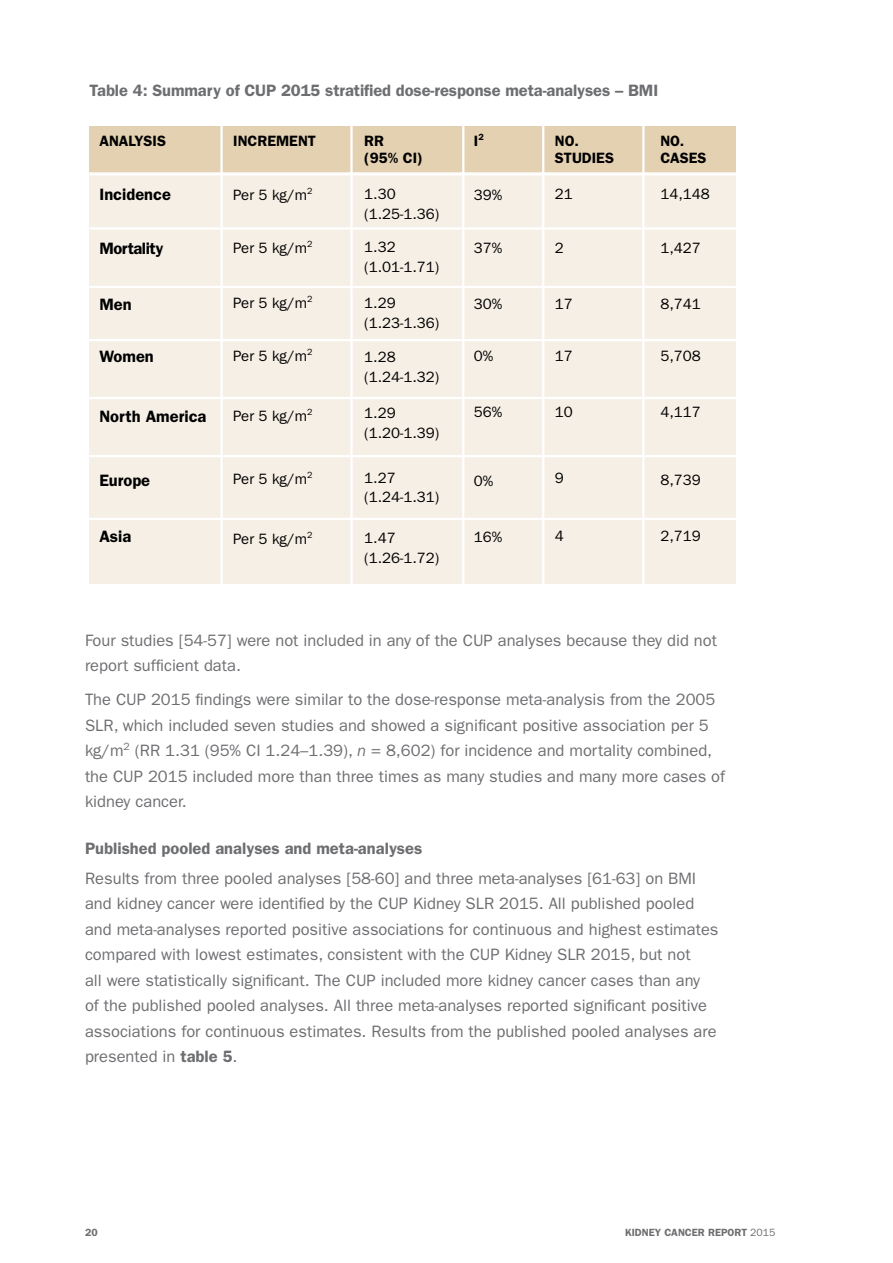
<style>
.page{position:relative;width:893px;height:1263px;background:#fff}
.page>*{position:absolute;margin:0;border:0;box-sizing:border-box;transform-origin:0 0}
.t1{font:16.5px/25.5px "ITC Franklin Gothic Std";color:#6d6e71}
.t2{font:600 16.5px "ITC Franklin Gothic Std";letter-spacing:-.005em;color:#6d6e71}
.t3{font:600 16.5px "ITC Franklin Gothic Std";color:#000}
.t4{font:600 16.5px "ITC Franklin Gothic Std";letter-spacing:-.03em;color:#000}
.t5{font:15px/19.5px "ITC Franklin Gothic Std";color:#000}
.t6{font:600 15px/16.5px "ITC Franklin Gothic Std";color:#000}
.t7{font:600 10.5px "ITC Franklin Gothic Std";color:#6d6e71}
.s1{font-style:italic}
.s2{font-weight:600}
.s3{font-weight:400}
</style>
<div class="page">
<div style="left:89px;top:169px;width:647px;height:415px;background:#f5efe5"></div>
<div style="left:89px;top:127px;width:647px;height:45px;background:#e3d1b1"></div>
<hr style="left:89px;top:173px;width:647px;height:2px;background:#fff">
<hr style="left:89px;top:227px;width:647px;height:3px;background:#fff">
<hr style="left:89px;top:286px;width:647px;height:2px;background:#fff">
<hr style="left:220px;top:124px;width:3px;height:471px;background:#fff">
<hr style="left:350px;top:124px;width:3px;height:480px;background:#fff">
<hr style="left:462px;top:124px;width:2px;height:472px;background:#fff">
<hr style="left:542px;top:124px;width:2px;height:473px;background:#fff">
<hr style="left:642px;top:124px;width:2px;height:480px;background:#fff">
<hr style="left:70px;top:339px;width:673px;height:2px;background:#fff">
<hr style="left:47px;top:397px;width:702px;height:2px;background:#fff">
<hr style="left:70px;top:455px;width:673px;height:2px;background:#fff">
<hr style="left:73px;top:518px;width:673px;height:2px;background:#fff">
<p class="t2" style="left:89px;top:81px;width:570px">Table 4: Summary of CUP 2015 stratified dose-response meta-analyses – BMI</p>
<p class="t6" style="left:99px;top:133px;width:68px">ANALYSIS</p>
<p class="t6" style="left:233px;top:133px;width:84px">INCREMENT</p>
<p class="t3" style="left:99px;top:184px;width:73px">Incidence</p>
<p class="t4" style="left:99px;top:238px;width:65px">Mortality</p>
<p class="t5" style="left:233px;top:185px;width:81px">Per 5 kg/m<sup>2</sup></p>
<p class="t5" style="left:233px;top:238px;width:81px">Per 5 kg/m<sup>2</sup></p>
<p class="t3" style="left:99px;top:294px;width:34px">Men</p>
<p class="t3" style="left:99px;top:346px;width:56px">Women</p>
<p class="t5" style="left:233px;top:293px;width:81px">Per 5 kg/m<sup>2</sup></p>
<p class="t5" style="left:233px;top:346px;width:81px">Per 5 kg/m<sup>2</sup></p>
<p class="t3" style="left:99px;top:406px;width:109px">North America</p>
<p class="t5" style="left:233px;top:406px;width:81px">Per 5 kg/m<sup>2</sup></p>
<p class="t3" style="left:99px;top:471px;width:52px">Europe</p>
<p class="t5" style="left:233px;top:470px;width:81px">Per 5 kg/m<sup>2</sup></p>
<p class="t3" style="left:99px;top:527px;width:34px">Asia</p>
<p class="t5" style="left:233px;top:529px;width:81px">Per 5 kg/m<sup>2</sup></p>
<p class="t6" style="left:364px;top:133px;width:60px">RR<br>(95% CI)</p>
<p class="t5" style="left:364px;top:185px;width:77px">1.30 (1.25-1.36)</p>
<p class="t5" style="left:364px;top:238px;width:77px">1.32 (1.01-1.71)</p>
<p class="t5" style="left:364px;top:294px;width:77px">1.29 (1.23-1.36)</p>
<p class="t5" style="left:364px;top:348px;width:77px">1.28 (1.24-1.32)</p>
<p class="t5" style="left:364px;top:404px;width:77px">1.29 (1.20-1.39)</p>
<p class="t5" style="left:364px;top:468px;width:77px">1.27 (1.24-1.31)</p>
<p class="t5" style="left:364px;top:528px;width:77px">1.47 (1.26-1.72)</p>
<p class="t6" style="left:474px;top:133px;width:11px">I<sup>2</sup></p>
<p class="t5" style="left:474px;top:185px;width:30px">39%</p>
<p class="t5" style="left:474px;top:239px;width:30px">37%</p>
<p class="t5" style="left:474px;top:295px;width:30px">30%</p>
<p class="t5" style="left:474px;top:346px;width:21px">0%</p>
<p class="t5" style="left:474px;top:402px;width:30px">56%</p>
<p class="t5" style="left:474px;top:471px;width:21px">0%</p>
<p class="t5" style="left:474px;top:527px;width:30px">16%</p>
<p class="t6" style="left:555px;top:133px;width:61px">NO.<br>STUDIES</p>
<p class="t5" style="left:555px;top:185px;width:19px">21</p>
<p class="t6" style="left:660px;top:133px;width:48px">NO.<br>CASES</p>
<p class="t5" style="left:660px;top:185px;width:51px">14,148</p>
<p class="t5" style="left:555px;top:238px;width:10px">2</p>
<p class="t5" style="left:660px;top:238px;width:42px">1,427</p>
<p class="t5" style="left:555px;top:294px;width:19px">17</p>
<p class="t5" style="left:555px;top:346px;width:19px">17</p>
<p class="t5" style="left:660px;top:294px;width:42px">8,741</p>
<p class="t5" style="left:660px;top:346px;width:42px">5,708</p>
<p class="t5" style="left:555px;top:402px;width:19px">10</p>
<p class="t5" style="left:660px;top:402px;width:42px">4,117</p>
<p class="t5" style="left:555px;top:469px;width:10px">9</p>
<p class="t5" style="left:660px;top:471px;width:42px">8,739</p>
<p class="t5" style="left:555px;top:526px;width:10px">4</p>
<p class="t5" style="left:660px;top:526px;width:42px">2,719</p>
<p class="t1" style="left:85px;top:627px;width:633px">Four studies [54-57] were not included in any of the CUP analyses because they did not report sufficient data.</p>
<p class="t1" style="left:85px;top:687px;width:642px">The CUP 2015 findings were similar to the dose-response meta-analysis from the 2005<br>SLR, which included seven studies and showed a significant positive association per 5 kg/m<sup>2</sup> (RR 1.31 (95% CI 1.24–1.39), <span class="s1">n</span> = 8,602) for incidence and mortality combined, the CUP 2015 included more than three times as many studies and many more cases of kidney cancer.</p>
<p class="t2" style="left:85px;top:838px;width:339px">Published pooled analyses and meta-analyses</p>
<p class="t1" style="left:85px;top:865px;width:635px">Results from three pooled analyses [58-60] and three meta-analyses [61-63] on BMI and kidney cancer were identified by the CUP Kidney SLR 2015. All published pooled and meta-analyses reported positive associations for continuous and highest estimates compared with lowest estimates, consistent with the CUP Kidney SLR 2015, but not<br>all were statistically significant. The CUP included more kidney cancer cases than any<br>of the published pooled analyses. All three meta-analyses reported significant positive associations for continuous estimates. Results from the published pooled analyses are presented in <span class="s2">table 5</span>.</p>
<p class="t7" style="left:85px;top:1226px;width:14px">20</p>
<p class="t7" style="left:625px;top:1226px;width:152px">KIDNEY CANCER REPORT <span class="s3">2015</span></p>
</div>
